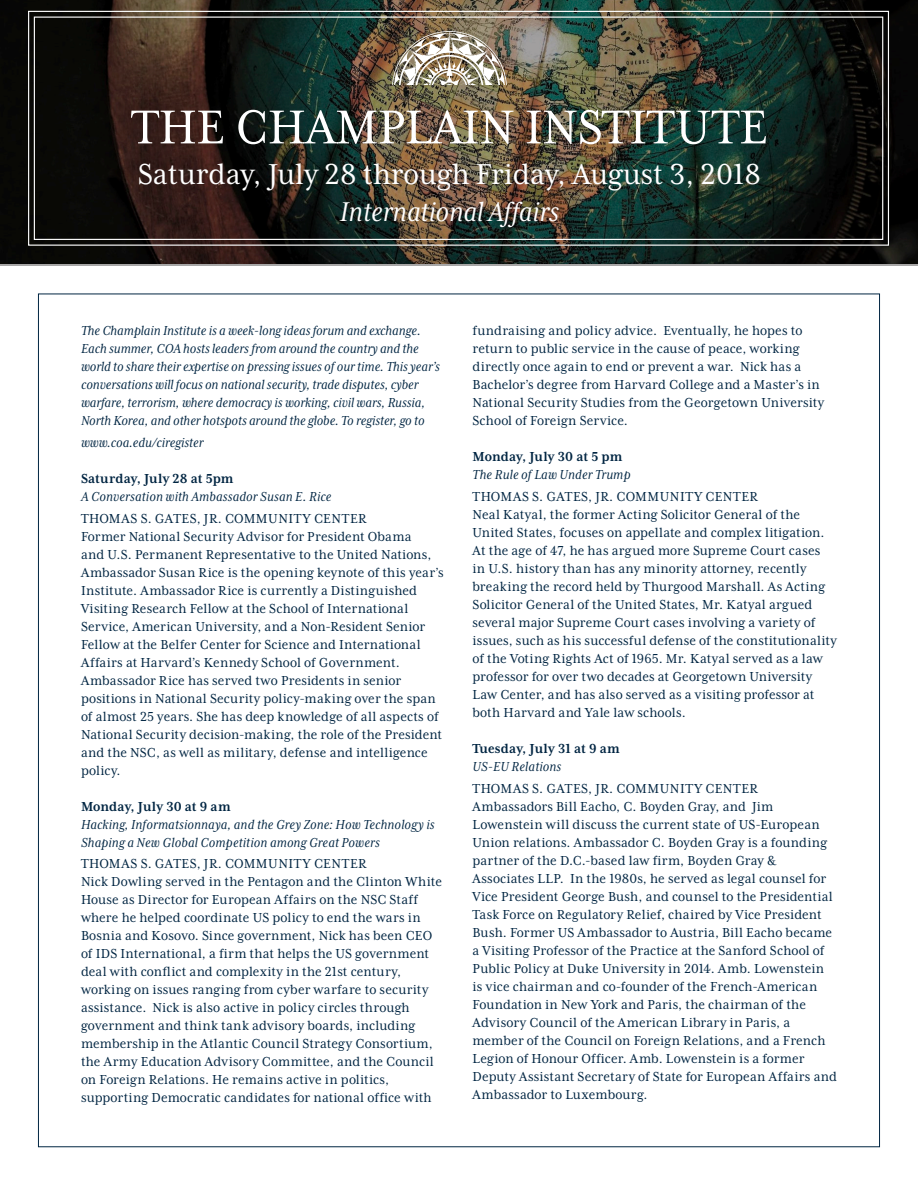
<style>
.page{position:relative;width:918px;height:1188px;background:#fff}
.page>*{position:absolute;margin:0;border:0;box-sizing:border-box;transform-origin:0 0}
.t1{font:54.6px "Mrs Eaves XL Serif Nar OT";color:#fff}
.t2{font:33px "Mrs Eaves XL Serif Nar OT";color:#fff}
.t3{font:italic 31.2px "Mrs Eaves XL Serif Nar OT";color:#fff}
.event_blurb{font:15px/18px "Mrs Eaves XL Serif Nar OT";letter-spacing:.01em;color:#002542}
.t4{font:italic 15px/18px "Mrs Eaves XL Serif Nar OT";color:#002542}
.location{font:15px "Mrs Eaves XL Serif Nar OT";letter-spacing:.03em;color:#002542}
.date{font:700 15px "Mrs Eaves XL Serif Nar OT";letter-spacing:.005em;color:#002542}
</style>
<div class="page">
<svg style="left:0;top:0;width:918px;height:266px;background:#1b1e1a"></svg>
<img style="left:27px;top:10px;width:863px;height:236px">
<div style="left:34px;top:17px;width:849px;height:223px;border:1px solid #fff"></div>
<img style="left:390px;top:32px;width:119px;height:53px">
<p class="t1" style="left:131px;top:100px;width:638px">THE CHAMPLAIN INSTITUTE</p>
<p class="t2" style="left:138px;top:158px;width:625px">Saturday, July 28 through Friday, August 3, 2018</p>
<p class="t3" style="left:340px;top:196px;width:221px">International Affairs</p>
<p class="t1" style="left:144px;top:151px;width:591px">THE CHAMPLAIN SOCIETY</p>
<p class="t4" style="left:81px;top:322px;width:360px">The Champlain Institute is a week-long ideas forum and exchange.<br>Each summer, COA hosts leaders from around the country and the world to share their expertise on pressing issues of our time. This year’s conversations will focus on national security, trade disputes, cyber warfare, terrorism, where democracy is working, civil wars, Russia, North Korea, and other hotspots around the globe. To register, go to</p>
<p class="t4" style="left:81px;top:433px;width:124px">www.coa.edu/ciregister</p>
<p class="date" style="left:81px;top:471px;width:154px">Saturday, July 28 at 5pm</p>
<p class="t4" style="left:81px;top:487px;width:252px">A Conversation with Ambassador Susan E. Rice</p>
<p class="location" style="left:81px;top:511px;width:287px">THOMAS S. GATES, JR. COMMUNITY CENTER</p>
<p class="event_blurb" style="left:81px;top:527px;width:364px">Former National Security Advisor for President Obama<br>and U.S. Permanent Representative to the United Nations, Ambassador Susan Rice is the opening keynote of this year’s Institute. Ambassador Rice is currently a Distinguished Visiting Research Fellow at the School of International Service, American University, and a Non-Resident Senior Fellow at the Belfer Center for Science and International Affairs at Harvard’s Kennedy School of Government.<br>Ambassador Rice has served two Presidents in senior positions in National Security policy-making over the span of almost 25 years. She has deep knowledge of all aspects of National Security decision-making, the role of the President and the NSC, as well as military, defense and intelligence policy.</p>
<p class="date" style="left:81px;top:799px;width:151px">Monday, July 30 at 9 am</p>
<p class="t4" style="left:81px;top:815px;width:355px">Hacking, Informatsionnaya, and the Grey Zone: How Technology is<br>Shaping a New Global Competition among Great Powers</p>
<p class="location" style="left:81px;top:856px;width:287px">THOMAS S. GATES, JR. COMMUNITY CENTER</p>
<p class="event_blurb" style="left:81px;top:873px;width:363px">Nick Dowling served in the Pentagon and the Clinton White House as Director for European Affairs on the NSC Staff where he helped coordinate US policy to end the wars in Bosnia and Kosovo. Since government, Nick has been CEO of IDS International, a firm that helps the US government deal with conflict and complexity in the 21st century, working on issues ranging from cyber warfare to security assistance. Nick is also active in policy circles through government and think tank advisory boards, including membership in the Atlantic Council Strategy Consortium, the Army Education Advisory Committee, and the Council on Foreign Relations. He remains active in politics, supporting Democratic candidates for national office with</p>
<p class="event_blurb" style="left:472px;top:322px;width:353px">fundraising and policy advice. Eventually, he hopes to return to public service in the cause of peace, working directly once again to end or prevent a war. Nick has a Bachelor’s degree from Harvard College and a Master’s in National Security Studies from the Georgetown University School of Foreign Service.</p>
<p class="date" style="left:472px;top:449px;width:151px">Monday, July 30 at 5 pm</p>
<p class="t4" style="left:472px;top:466px;width:159px">The Rule of Law Under Trump</p>
<p class="location" style="left:472px;top:489px;width:287px">THOMAS S. GATES, JR. COMMUNITY CENTER</p>
<p class="event_blurb" style="left:472px;top:505px;width:366px">Neal Katyal, the former Acting Solicitor General of the United States, focuses on appellate and complex litigation.<br>At the age of 47, he has argued more Supreme Court cases<br>in U.S. history than has any minority attorney, recently breaking the record held by Thurgood Marshall. As Acting Solicitor General of the United States, Mr. Katyal argued several major Supreme Court cases involving a variety of issues, such as his successful defense of the constitutionality of the Voting Rights Act of 1965. Mr. Katyal served as a law professor for over two decades at Georgetown University Law Center, and has also served as a visiting professor at both Harvard and Yale law schools.</p>
<p class="date" style="left:472px;top:741px;width:149px">Tuesday, July 31 at 9 am</p>
<p class="t4" style="left:472px;top:757px;width:90px">US-EU Relations</p>
<p class="location" style="left:472px;top:781px;width:287px">THOMAS S. GATES, JR. COMMUNITY CENTER</p>
<p class="event_blurb" style="left:472px;top:797px;width:366px">Ambassadors Bill Eacho, C. Boyden Gray, and Jim Lowenstein will discuss the current state of US-European Union relations. Ambassador C. Boyden Gray is a founding partner of the D.C.-based law firm, Boyden Gray &amp; Associates LLP. In the 1980s, he served as legal counsel for Vice President George Bush, and counsel to the Presidential Task Force on Regulatory Relief, chaired by Vice President Bush. Former US Ambassador to Austria, Bill Eacho became a Visiting Professor of the Practice at the Sanford School of Public Policy at Duke University in 2014. Amb. Lowenstein is vice chairman and co-founder of the French-American Foundation in New York and Paris, the chairman of the Advisory Council of the American Library in Paris, a member of the Council on Foreign Relations, and a French Legion of Honour Officer. Amb. Lowenstein is a former Deputy Assistant Secretary of State for European Affairs and Ambassador to Luxembourg.</p>
</div>
